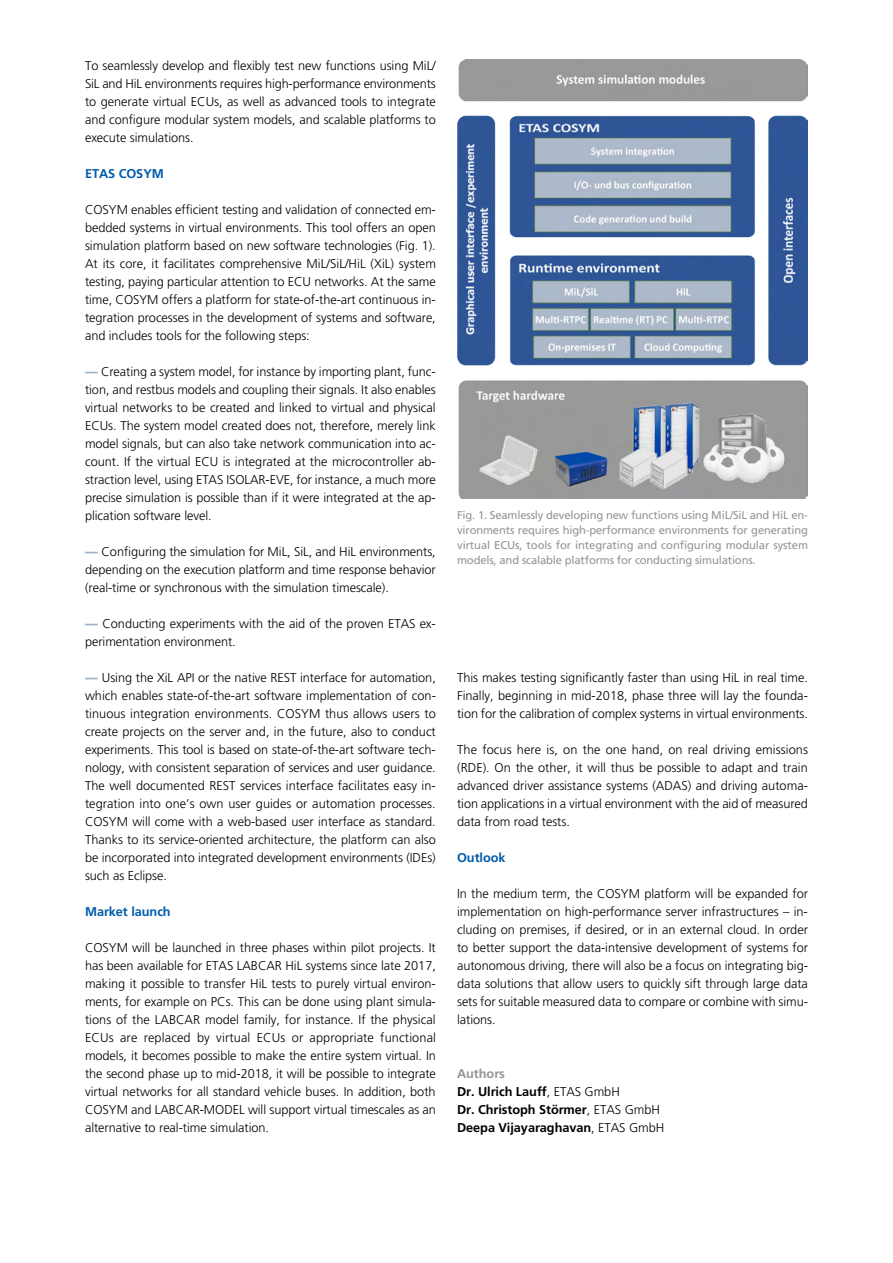
<style>
.page{position:relative;width:893px;height:1263px;background:#fff}
.page>*{position:absolute;margin:0;border:0;box-sizing:border-box;transform-origin:0 0}
.t1{font:300 12.75px/18px "Frutiger LT";letter-spacing:-.005em;color:#000;text-align:justify}
.t2{font:700 12.75px/18px "Frutiger LT";letter-spacing:-.005em;color:#000}
.t3{font:700 12.75px "Frutiger LT";letter-spacing:-.005em;color:#005baa}
.t4{font:11.25px/15px "Frutiger LT";letter-spacing:-.015em;color:#939598;text-align:justify}
.s1{font-weight:900;color:#a1b2c5}
.s2{color:#939598}
.s3{font-weight:300}
</style>
<div class="page">
<img style="left:457px;top:60px;width:351px;height:438px">
<p class="t1" style="left:85px;top:56px;width:352px">To seamlessly develop and flexibly test new functions using MiL/ SiL and HiL environments requires high-performance environments to generate virtual ECUs, as well as advanced tools to integrate and configure modular system models, and scalable platforms to execute simulations.</p>
<p class="t3" style="left:85px;top:166px;width:80px">ETAS COSYM</p>
<p class="t1" style="left:85px;top:200px;width:352px">COSYM enables efficient testing and validation of connected em&shy;bedded systems in virtual environments. This tool offers an open simulation platform based on new software technologies (Fig. 1).<br>At its core, it facilitates comprehensive MiL/SiL/HiL (XiL) system testing, paying particular attention to ECU networks. At the same time, COSYM offers a platform for state-of-the-art continuous in&shy;tegration processes in the development of systems and software, and includes tools for the following steps:</p>
<p class="t1" style="left:85px;top:362px;width:352px"><span class="s1">—</span> Creating a system model, for instance by importing plant, func&shy;tion, and restbus models and coupling their signals. It also enables virtual networks to be created and linked to virtual and physical ECUs. The system model created does not, therefore, merely link model signals, but can also take network communication into ac&shy;count. If the virtual ECU is integrated at the microcontroller ab&shy;straction level, using ETAS ISOLAR-EVE, for instance, a much more precise simulation is possible than if it were integrated at the ap&shy;plication software level.</p>
<p class="t1" style="left:85px;top:542px;width:352px"><span class="s1">—</span> Configuring the simulation for MiL, SiL, and HiL environments, depending on the execution platform and time response behavior (real-time or synchronous with the simulation timescale).</p>
<p class="t1" style="left:85px;top:614px;width:352px"><span class="s1">—</span> Conducting experiments with the aid of the proven ETAS ex&shy;perimentation environment.</p>
<p class="t1" style="left:85px;top:668px;width:352px"><span class="s1">—</span> Using the XiL API or the native REST interface for automation, which enables state-of-the-art software implementation of con&shy;tinuous integration environments. COSYM thus allows users to create projects on the server and, in the future, also to conduct experiments. This tool is based on state-of-the-art software tech&shy;nology, with consistent separation of services and user guidance.<br>The well documented REST services interface facilitates easy in&shy;tegration into one’s own user guides or automation processes.<br>COSYM will come with a web-based user interface as standard.<br>Thanks to its service-oriented architecture, the platform can also be incorporated into integrated development environments (IDEs) such as Eclipse.</p>
<p class="t3" style="left:85px;top:904px;width:87px">Market launch</p>
<p class="t1" style="left:85px;top:938px;width:353px">COSYM will be launched in three phases within pilot projects. It has been available for ETAS LABCAR HiL systems since late 2017, making it possible to transfer HiL tests to purely virtual environ&shy;ments, for example on PCs. This can be done using plant simula&shy;tions of the LABCAR model family, for instance. If the physical ECUs are replaced by virtual ECUs or appropriate functional models, it becomes possible to make the entire system virtual. In the second phase up to mid-2018, it will be possible to integrate virtual networks for all standard vehicle buses. In addition, both COSYM and LABCAR-MODEL will support virtual timescales as an alternative to real-time simulation.</p>
<p class="t4" style="left:457px;top:508px;width:352px">Fig. 1. Seamlessly developing new functions using MiL/SiL and HiL en&shy;vironments requires high-performance environments for generating virtual ECUs, tools for integrating and configuring modular system models, and scalable platforms for conducting simulations.</p>
<p class="t1" style="left:457px;top:669px;width:352px">This makes testing significantly faster than using HiL in real time.<br>Finally, beginning in mid-2018, phase three will lay the founda&shy;tion for the calibration of complex systems in virtual environments.</p>
<p class="t1" style="left:457px;top:741px;width:352px">The focus here is, on the one hand, on real driving emissions (RDE). On the other, it will thus be possible to adapt and train advanced driver assistance systems (ADAS) and driving automa&shy;tion applications in a virtual environment with the aid of measured data from road tests.</p>
<p class="t3" style="left:457px;top:850px;width:50px">Outlook</p>
<p class="t1" style="left:457px;top:885px;width:352px">In the medium term, the COSYM platform will be expanded for implementation on high-performance server infrastructures – in&shy;cluding on premises, if desired, or in an external cloud. In order to better support the data-intensive development of systems for autonomous driving, there will also be a focus on integrating big&shy;data solutions that allow users to quickly sift through large data sets for suitable measured data to compare or combine with simu&shy;lations.</p>
<p class="t2" style="left:457px;top:1064px;width:209px"><span class="s2">Authors<br></span>Dr. Ulrich Lauff<span class="s3">, ETAS GmbH<br></span>Dr. Christoph Störmer<span class="s3">, ETAS GmbH<br></span>Deepa Vijayaraghavan<span class="s3">, ETAS GmbH</span></p>
</div>
